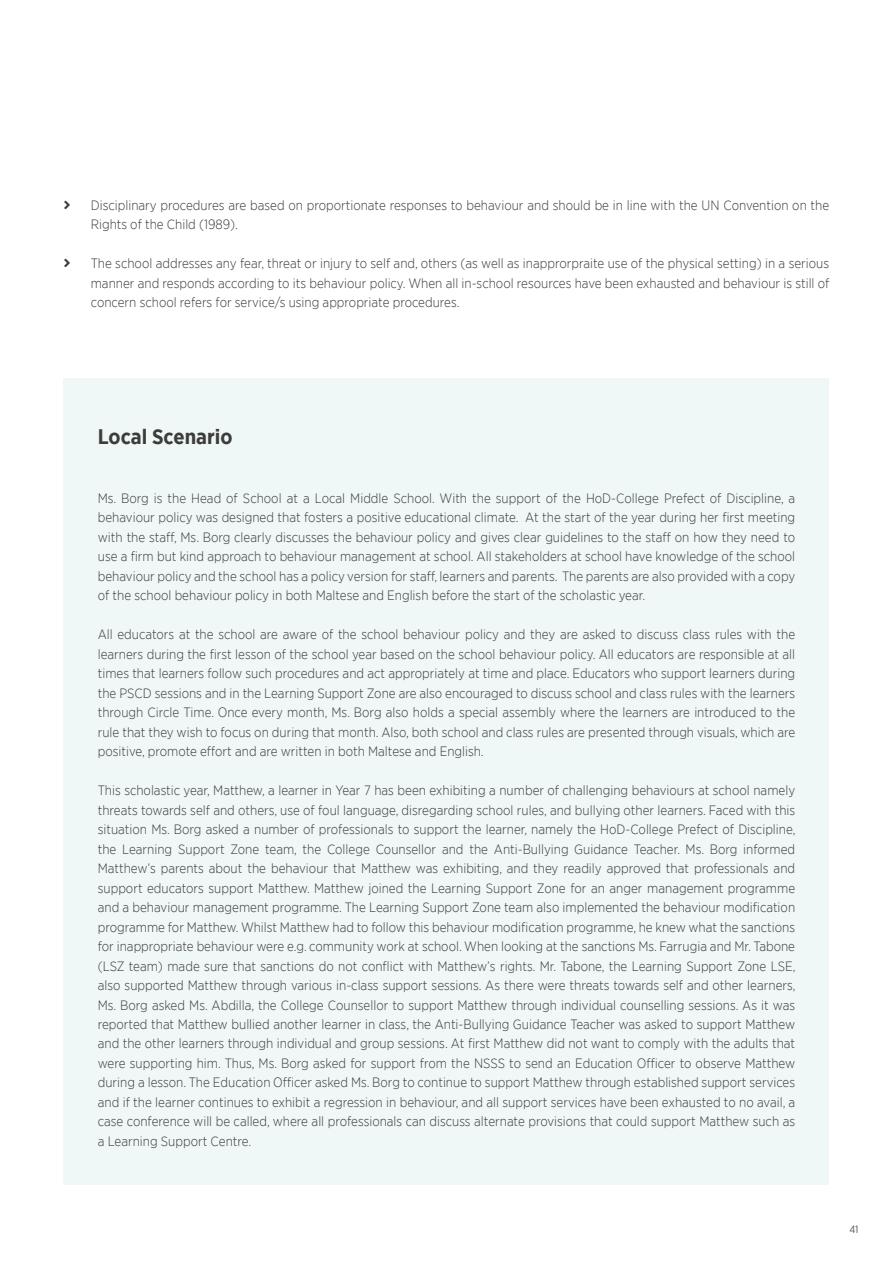
<style>
.page{position:relative;width:893px;height:1263px;background:#fff}
.page>*{position:absolute;margin:0;border:0;box-sizing:border-box;transform-origin:0 0}
.t1{font:700 21px "Gotham Narrow";color:#3c3c3b}
.t2{font:300 13.5px/19.5px "Gotham Narrow";color:#3c3c3b;text-align:justify}
.t3{font:10.5px "Gotham Narrow";color:#575756}
</style>
<div class="page">
<div style="left:64px;top:378px;width:765px;height:807px;background:#eff8f6"></div>
<p class="t2" style="left:91px;top:195px;width:740px">Disciplinary procedures are based on proportionate responses to behaviour and should be in line with the UN Convention on the<br>Rights of the Child (1989).</p>
<p class="t2" style="left:91px;top:254px;width:740px">The school addresses any fear, threat or injury to self and, others (as well as inapprorpraite use of the physical setting) in a serious manner and responds according to its behaviour policy. When all in-school resources have been exhausted and behaviour is still of concern school refers for service/s using appropriate procedures.</p>
<h1 class="t1" style="left:98px;top:423px;width:136px">Local Scenario</h1>
<p class="t2" style="left:98px;top:488px;width:699px">Ms. Borg is the Head of School at a Local Middle School. With the support of the HoD-College Prefect of Discipline, a behaviour policy was designed that fosters a positive educational climate. At the start of the year during her first meeting with the staff, Ms. Borg clearly discusses the behaviour policy and gives clear guidelines to the staff on how they need to use a firm but kind approach to behaviour management at school. All stakeholders at school have knowledge of the school behaviour policy and the school has a policy version for staff, learners and parents. The parents are also provided with a copy of the school behaviour policy in both Maltese and English before the start of the scholastic year.</p>
<p class="t2" style="left:98px;top:624px;width:699px">All educators at the school are aware of the school behaviour policy and they are asked to discuss class rules with the learners during the first lesson of the school year based on the school behaviour policy. All educators are responsible at all times that learners follow such procedures and act appropriately at time and place. Educators who support learners during the PSCD sessions and in the Learning Support Zone are also encouraged to discuss school and class rules with the learners through Circle Time. Once every month, Ms. Borg also holds a special assembly where the learners are introduced to the rule that they wish to focus on during that month. Also, both school and class rules are presented through visuals, which are positive, promote effort and are written in both Maltese and English.</p>
<p class="t2" style="left:98px;top:780px;width:699px">This scholastic year, Matthew, a learner in Year 7 has been exhibiting a number of challenging behaviours at school namely threats towards self and others, use of foul language, disregarding school rules, and bullying other learners. Faced with this situation Ms. Borg asked a number of professionals to support the learner, namely the HoD-College Prefect of Discipline, the Learning Support Zone team, the College Counsellor and the Anti-Bullying Guidance Teacher. Ms. Borg informed Matthew’s parents about the behaviour that Matthew was exhibiting, and they readily approved that professionals and support educators support Matthew. Matthew joined the Learning Support Zone for an anger management programme and a behaviour management programme. The Learning Support Zone team also implemented the behaviour modification programme for Matthew. Whilst Matthew had to follow this behaviour modification programme, he knew what the sanctions for inappropriate behaviour were e.g. community work at school. When looking at the sanctions Ms. Farrugia and Mr. Tabone (LSZ team) made sure that sanctions do not conflict with Matthew’s rights. Mr. Tabone, the Learning Support Zone LSE, also supported Matthew through various in-class support sessions. As there were threats towards self and other learners, Ms. Borg asked Ms. Abdilla, the College Counsellor to support Matthew through individual counselling sessions. As it was reported that Matthew bullied another learner in class, the Anti-Bullying Guidance Teacher was asked to support Matthew and the other learners through individual and group sessions. At first Matthew did not want to comply with the adults that were supporting him. Thus, Ms. Borg asked for support from the NSSS to send an Education Officer to observe Matthew during a lesson. The Education Officer asked Ms. Borg to continue to support Matthew through established support services and if the learner continues to exhibit a regression in behaviour, and all support services have been exhausted to no avail, a case conference will be called, where all professionals can discuss alternate provisions that could support Matthew such as a Learning Support Centre.</p>
<p class="t3" style="left:849px;top:1223px;width:11px">41</p>
</div>
